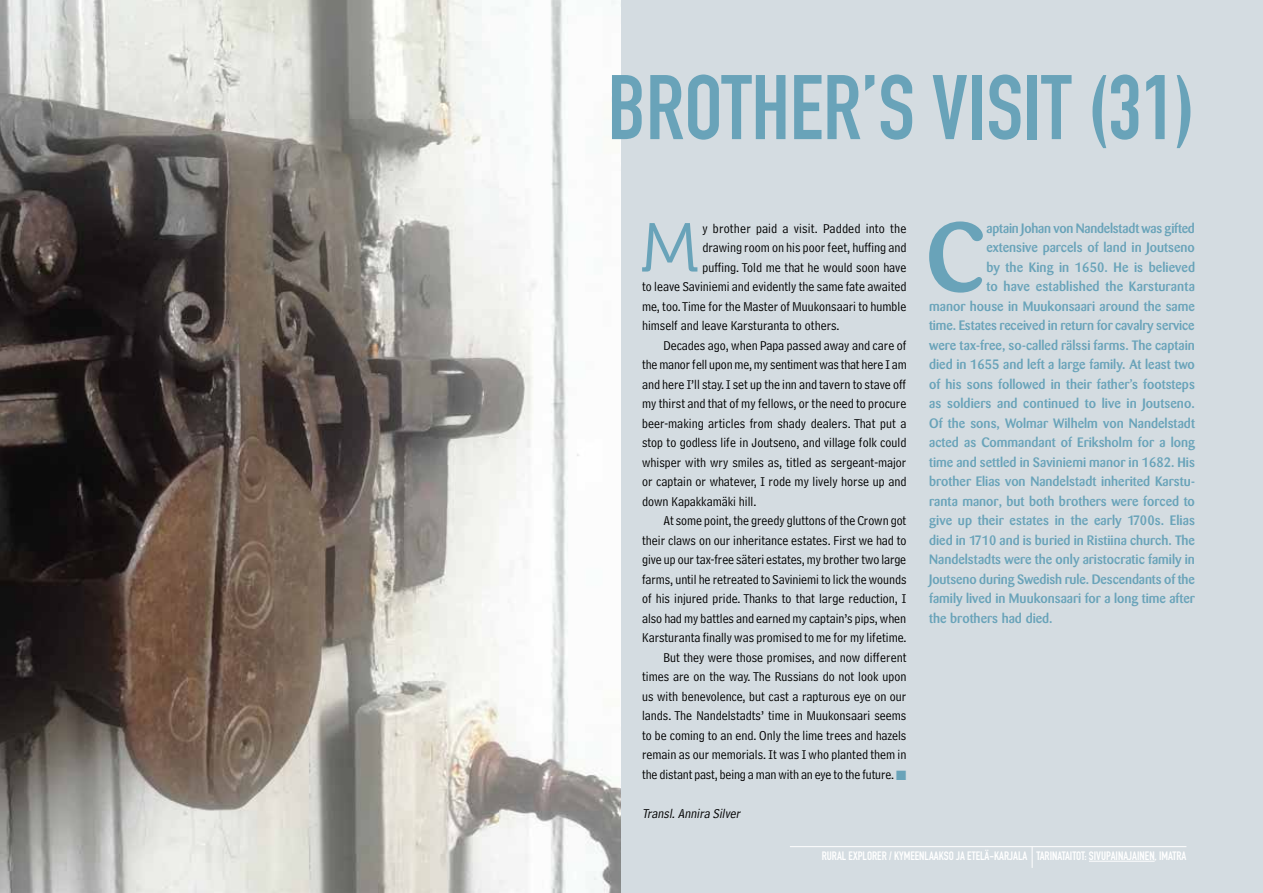
<style>
.page{position:relative;width:1263px;height:893px;background:#fff}
.page>*{position:absolute;margin:0;border:0;box-sizing:border-box;transform-origin:0 0}
.KuvatyyliANGI{font:500 96.3px "Barmeno";color:#69a3b9}
.Otsikko{font:700 90px "DIN Condensed";color:#69a3b9}
.leipis_Angi_Eng{font:69px "Museo 300";color:#69a3b9}
.leipis_sis_Eng{font:13.5px/19.5px "Bell Centennial Address";color:#000;text-align:justify}
.KuvatyyliANGI-2{font:500 13.5px "Barmeno";color:#69a3b9}
.leipis_Angi_Eng-2{font:13.5px "Bell Centennial Address";color:#000}
.leipis_ensirivi_Eng{font:italic 13.5px "Bell Centennial Address";color:#000}
.t1{font:700 12px "DIN Condensed";color:#fff}
.s1{color:#69a3b9}
</style>
<div class="page">
<div style="left:610px;top:0;width:653px;height:893px;background:#d4dce1"></div>
<img style="left:0;top:0;width:621px;height:893px">
<hr style="left:1089px;top:861px;width:66px;height:1px;background:#fff">
<hr style="left:790px;top:846px;width:396px;height:1px;background:#fff">
<svg style="left:1032px;top:847px;width:1px;height:21px"></svg>
<p class="Otsikko" style="left:608px;top:47px;width:589px">BROTHER’S VISIT (31)</p>
<p class="leipis_Angi_Eng" style="left:641px;top:211px;width:60px">M</p>
<p class="leipis_Angi_Eng-2" style="left:702px;top:220px;width:206px">y brother paid a visit. Padded into the</p>
<p class="leipis_Angi_Eng-2" style="left:702px;top:240px;width:206px">drawing room on his poor feet, huffing and</p>
<p class="leipis_Angi_Eng-2" style="left:702px;top:259px;width:206px">puffing. Told me that he would soon have</p>
<p class="leipis_Angi_Eng-2" style="left:642px;top:279px;width:266px">to leave Saviniemi and evidently the same fate awaited</p>
<p class="leipis_Angi_Eng-2" style="left:642px;top:298px;width:266px">me, too. Time for the Master of Muukonsaari to humble</p>
<p class="leipis_Angi_Eng-2" style="left:642px;top:318px;width:199px">himself and leave Karsturanta to others.</p>
<p class="leipis_sis_Eng" style="left:642px;top:335px;width:266px;text-indent:21px">Decades ago, when Papa passed away and care of the manor fell upon me, my sentiment was that here I am and here I’ll stay. I set up the inn and tavern to stave off my thirst and that of my fellows, or the need to procure beer-making articles from shady dealers. That put a stop to godless life in Joutseno, and village folk could whisper with wry smiles as, titled as sergeant-major or captain or whatever, I rode my lively horse up and down Kapakkamäki hill.</p>
<p class="leipis_sis_Eng" style="left:642px;top:511px;width:266px;text-indent:21px">At some point, the greedy gluttons of the Crown got their claws on our inheritance estates. First we had to give up our tax-free säteri estates, my brother two large farms, until he retreated to Saviniemi to lick the wounds of his injured pride. Thanks to that large reduction, I also had my battles and earned my captain’s pips, when Karsturanta finally was promised to me for my lifetime.</p>
<p class="leipis_sis_Eng" style="left:642px;top:647px;width:266px;text-indent:21px">But they were those promises, and now different times are on the way. The Russians do not look upon us with benevolence, but cast a rapturous eye on our lands. The Nandelstadts’ time in Muukonsaari seems to be coming to an end. Only the lime trees and hazels remain as our memorials. It was I who planted them in the distant past, being a man with an eye to the future. <span class="s1">■</span></p>
<p class="leipis_ensirivi_Eng" style="left:642px;top:805px;width:103px">Transl.Annira Silver</p>
<p class="KuvatyyliANGI" style="left:926px;top:201px;width:60px">C</p>
<p class="KuvatyyliANGI-2" style="left:986px;top:220px;width:210px">aptain Johan von Nandelstadt was gifted</p>
<p class="KuvatyyliANGI-2" style="left:986px;top:239px;width:210px">extensive parcels of land in Joutseno</p>
<p class="KuvatyyliANGI-2" style="left:986px;top:259px;width:210px">by the King in 1650. He is believed</p>
<p class="KuvatyyliANGI-2" style="left:986px;top:278px;width:210px">to have established the Karsturanta</p>
<p class="KuvatyyliANGI-2" style="left:929px;top:298px;width:267px">manor house in Muukonsaari around the same</p>
<p class="KuvatyyliANGI-2" style="left:929px;top:317px;width:267px">time. Estates received in return for cavalry service</p>
<p class="KuvatyyliANGI-2" style="left:929px;top:337px;width:267px">were tax-free, so-called rälssi farms. The captain</p>
<p class="KuvatyyliANGI-2" style="left:929px;top:356px;width:267px">died in 1655 and left a large family. At least two</p>
<p class="KuvatyyliANGI-2" style="left:929px;top:376px;width:267px">of his sons followed in their father’s footsteps</p>
<p class="KuvatyyliANGI-2" style="left:929px;top:395px;width:267px">as soldiers and continued to live in Joutseno.</p>
<p class="KuvatyyliANGI-2" style="left:929px;top:415px;width:267px">Of the sons, Wolmar Wilhelm von Nandelstadt</p>
<p class="KuvatyyliANGI-2" style="left:929px;top:434px;width:267px">acted as Commandant of Eriksholm for a long</p>
<p class="KuvatyyliANGI-2" style="left:929px;top:454px;width:267px">time and settled in Saviniemi manor in 1682. His</p>
<p class="KuvatyyliANGI-2" style="left:929px;top:473px;width:267px">brother Elias von Nandelstadt inherited Karstu-</p>
<p class="KuvatyyliANGI-2" style="left:929px;top:493px;width:267px">ranta manor, but both brothers were forced to</p>
<p class="KuvatyyliANGI-2" style="left:929px;top:512px;width:267px">give up their estates in the early 1700s. Elias</p>
<p class="KuvatyyliANGI-2" style="left:929px;top:532px;width:267px">died in 1710 and is buried in Ristiina church. The</p>
<p class="KuvatyyliANGI-2" style="left:929px;top:551px;width:267px">Nandelstadts were the only aristocratic family in</p>
<p class="KuvatyyliANGI-2" style="left:929px;top:571px;width:267px">Joutseno during Swedish rule. Descendants of the</p>
<p class="KuvatyyliANGI-2" style="left:929px;top:590px;width:267px">family lived in Muukonsaari for a long time after</p>
<p class="KuvatyyliANGI-2" style="left:929px;top:610px;width:125px">the brothers had died.</p>
<p class="t1" style="left:822px;top:848px;width:366px">RURAL EXPLORER / KYMEENLAAKSO JA ETELÄ-KARJALA TARINATAITOT: SIVUPAINAJAINEN, IMATRA</p>
</div>
